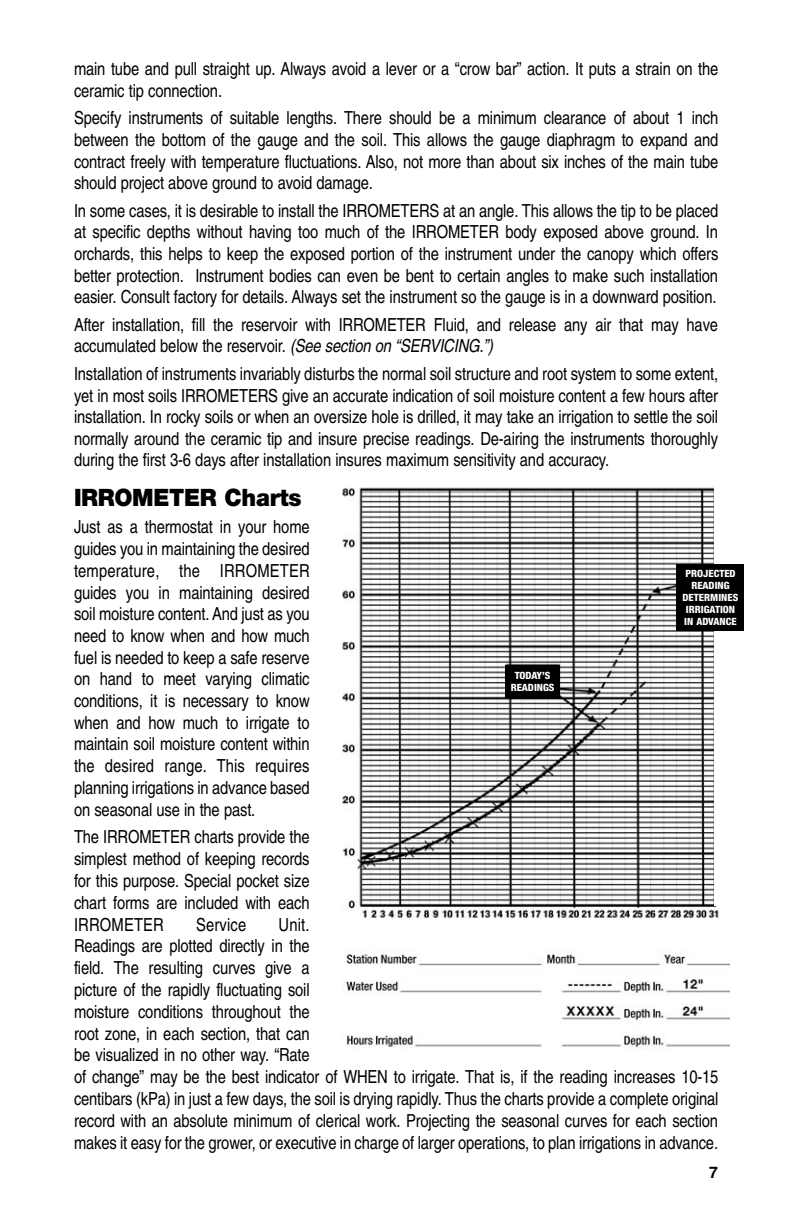
<style>
.page{position:relative;width:792px;height:1224px;background:#fff}
.page>*{position:absolute;margin:0;border:0;box-sizing:border-box;transform-origin:0 0}
.t1{font:900 24px "Helvetica Neue";letter-spacing:-.015em;color:#000;scale:.95 1}
.t2{font:condensed 18px/21.8px "Helvetica";letter-spacing:-.01em;color:#000;text-align:justify}
.t3{font:condensed 18px "Helvetica";letter-spacing:.01em;color:#000}
.t4{font:700 16px "Helvetica";color:#000}
.t5{font:800 condensed 10px/11.8px "Helvetica Neue";color:#fff;text-align:center;scale:1.05 1}
.s1{font-style:italic}
</style>
<div class="page">
<img style="left:342px;top:487px;width:387px;height:561px">
<div style="left:715px;top:486px;width:22px;height:420px;background:#fff"></div>
<div style="left:677px;top:565px;width:67px;height:66px;background:#000"></div>
<div style="left:506px;top:665px;width:54px;height:33px;background:#000"></div>
<p class="t2" style="left:74px;top:60px;width:646px">main tube and pull straight up. Always avoid a lever or a “crow bar” action. It puts a strain on the ceramic tip connection.</p>
<p class="t2" style="left:74px;top:109px;width:646px">Specify instruments of suitable lengths. There should be a minimum clearance of about 1 inch between the bottom of the gauge and the soil. This allows the gauge diaphragm to expand and contract freely with temperature fluctuations. Also, not more than about six inches of the main tube should project above ground to avoid damage.</p>
<p class="t2" style="left:74px;top:201px;width:646px">In some cases, it is desirable to install the IRROMETERS at an angle. This allows the tip to be placed at specific depths without having too much of the IRROMETER body exposed above ground. In orchards, this helps to keep the exposed portion of the instrument under the canopy which offers better protection. Instrument bodies can even be bent to certain angles to make such installation easier. Consult factory for details. Always set the instrument so the gauge is in a downward position.</p>
<p class="t2" style="left:74px;top:315px;width:646px">After installation, fill the reservoir with IRROMETER Fluid, and release any air that may have accumulated below the reservoir. <span class="s1">(See section on “SERVICING.”)</span></p>
<p class="t2" style="left:74px;top:365px;width:646px">Installation of instruments invariably disturbs the normal soil structure and root system to some extent, yet in most soils IRROMETERS give an accurate indication of soil moisture content a few hours after installation. In rocky soils or when an oversize hole is drilled, it may take an irrigation to settle the soil normally around the ceramic tip and insure precise readings. De-airing the instruments thoroughly during the first 3-6 days after installation insures maximum sensitivity and accuracy.</p>
<h1 class="t1" style="left:74px;top:489px;width:241px">IRROMETER Charts</h1>
<p class="t2" style="left:74px;top:518px;width:237px">Just as a thermostat in your home guides you in maintaining the desired temperature, the IRROMETER guides you in maintaining desired soil moisture content. And just as you need to know when and how much fuel is needed to keep a safe reserve on hand to meet varying climatic conditions, it is necessary to know when and how much to irrigate to maintain soil moisture content within the desired range. This requires planning irrigations in advance based on seasonal use in the past.</p>
<p class="t2" style="left:74px;top:828px;width:237px">The IRROMETER charts provide the simplest method of keeping records for this purpose. Special pocket size chart forms are included with each IRROMETER</p>
<p class="t5" style="left:683px;top:569px;width:55px">PROJECTED<br>READING<br>DETERMINES<br>IRRIGATION<br>IN ADVANCE</p>
<p class="t5" style="left:511px;top:671px;width:43px">TODAY’S<br>READINGS</p>
<p class="t3" style="left:196px;top:918px;width:52px">Service</p>
<p class="t2" style="left:74px;top:915px;width:646px;text-align:left;text-indent:205px">Unit.<br>Readings are plotted directly in the<br>field. The resulting curves give a<br>picture of the rapidly fluctuating soil<br>moisture conditions throughout the<br>root zone, in each section, that can<br>be visualized in no other way. “Rate<br>of change” may be the best indicator of WHEN to irrigate. That is, if the reading increases 10-15 centibars (kPa) in just a few days, the soil is drying rapidly. Thus the charts provide a complete original record with an absolute minimum of clerical work. Projecting the seasonal curves for each section makes it easy for the grower, or executive in charge of larger operations, to plan irrigations in advance.</p>
<p class="t4" style="left:709px;top:1166px;width:10px">7</p>
</div>
